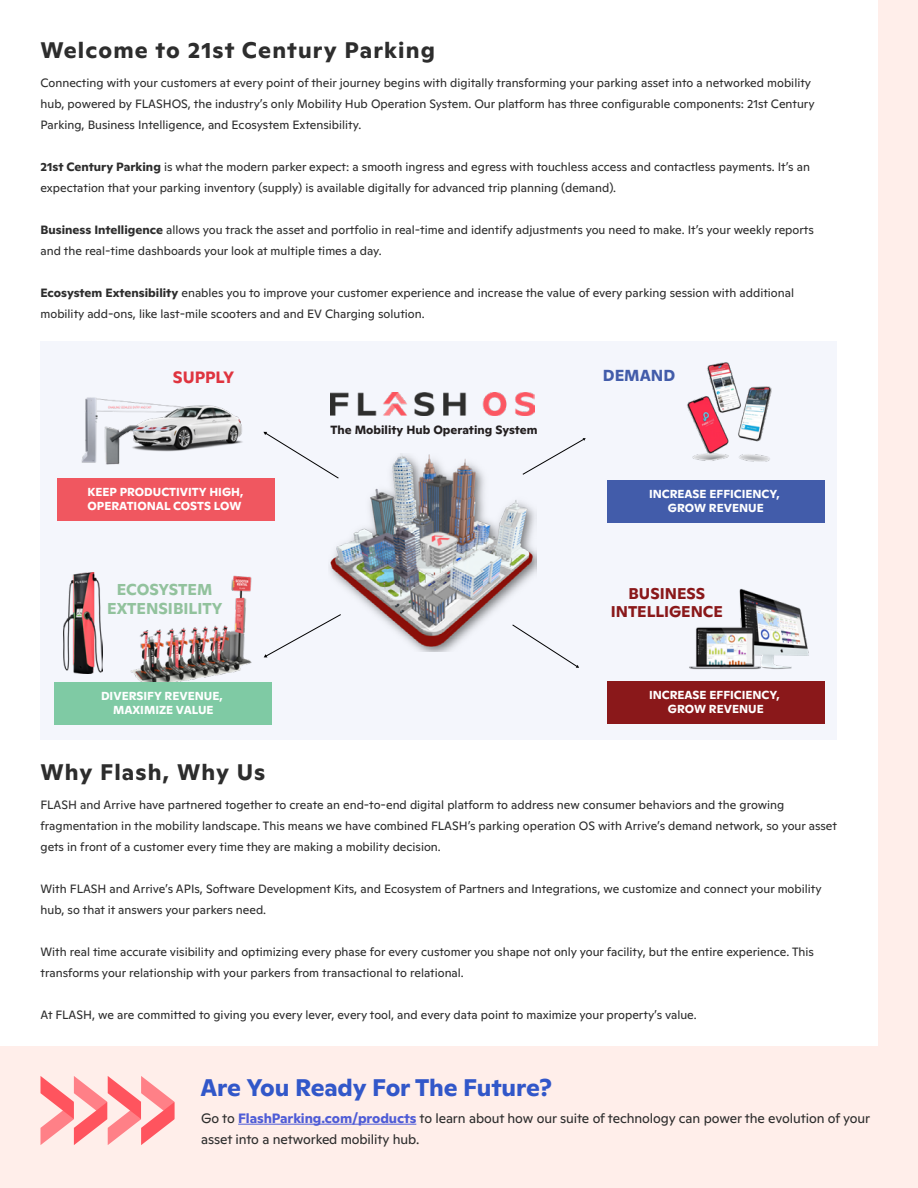
<style>
.page{position:relative;width:918px;height:1188px;background:#ffeeea}
.page>*{position:absolute;margin:0;border:0;box-sizing:border-box;transform-origin:0 0}
.t1{font:700 24px "ABC Ginto Normal";letter-spacing:-.005em;color:#3257c9}
.t2{font:700 22.5px "ABC Ginto Normal";letter-spacing:.05em;color:#2d2d2d}
.t3{font:700 16.35px "ABC Ginto Normal";color:#df343f}
.t4{font:700 15.9px "ABC Ginto Normal";color:#425caa}
.t5{font:700 15.75px/18.9px "ABC Ginto Normal";color:#92c29d;text-align:center}
.t6{font:700 15.6px/18.6px "ABC Ginto Normal";color:#8a181a;text-align:center}
.t7{font:13.5px/21px "ABC Ginto Normal";letter-spacing:-.005em;color:#2d2d2d}
.t8{font:12px/21px "ABC Ginto Normal";color:#2d2d2d}
.t9{font:700 11.85px "ABC Ginto Normal";color:#231f20}
.t10{font:700 11.55px/14px "ABC Ginto Normal";color:#fff;text-align:center}
.s1{font-weight:700}
.s2{font-weight:700;color:#4f5cd6}
</style>
<div class="page">
<div style="left:0;top:0;width:878px;height:1045px;background:#fff"></div>
<hr style="left:238px;top:1124px;width:178px;height:1px;background:#4f5cd6">
<svg style="left:40px;top:1076px;width:134px;height:69px"></svg>
<div style="left:40px;top:341px;width:797px;height:398px;background:#f4f6fc"></div>
<img style="left:329px;top:453px;width:208px;height:199px">
<img style="left:689px;top:588px;width:120px;height:82px">
<img style="left:64px;top:573px;width:38px;height:100px">
<img style="left:81px;top:397px;width:162px;height:68px">
<img style="left:331px;top:392px;width:203px;height:24px">
<img style="left:687px;top:362px;width:85px;height:100px">
<img style="left:130px;top:575px;width:122px;height:107px">
<div style="left:57px;top:478px;width:218px;height:42px;background:#f05760"></div>
<div style="left:55px;top:682px;width:217px;height:42px;background:#7fcaa4"></div>
<div style="left:607px;top:681px;width:218px;height:42px;background:#8a181a"></div>
<div style="left:607px;top:480px;width:218px;height:43px;background:#425caa"></div>
<svg style="left:263px;top:432px;width:76px;height:47px"></svg>
<svg style="left:264px;top:614px;width:77px;height:43px"></svg>
<svg style="left:512px;top:624px;width:67px;height:44px"></svg>
<svg style="left:522px;top:438px;width:64px;height:37px"></svg>
<h2 class="t2" style="left:40px;top:36px;width:396px">Welcome to 21st Century Parking</h2>
<p class="t8" style="left:40px;top:72px;width:776px">Connecting with your customers at every point of their journey begins with digitally transforming your parking asset into a networked mobility hub, powered by FLASHOS, the industry’s only Mobility Hub Operation System. Our platform has three configurable components: 21st Century<br>Parking, Business Intelligence, and Ecosystem Extensibility.</p>
<p class="t8" style="left:40px;top:156px;width:771px"><span class="s1">21st Century Parking</span> is what the modern parker expect: a smooth ingress and egress with touchless access and contactless payments. It’s an expectation that your parking inventory (supply) is available digitally for advanced trip planning (demand).</p>
<p class="t8" style="left:40px;top:219px;width:775px"><span class="s1">Business Intelligence</span> allows you track the asset and portfolio in real-time and identify adjustments you need to make. It’s your weekly reports and the real-time dashboards your look at multiple times a day.</p>
<p class="t8" style="left:40px;top:282px;width:755px"><span class="s1">Ecosystem Extensibility</span> enables you to improve your customer experience and increase the value of every parking session with additional mobility add-ons, like last-mile scooters and and EV Charging solution.</p>
<h3 class="t3" style="left:173px;top:367px;width:63px">SUPPLY</h3>
<p class="t10" style="left:88px;top:485px;width:157px;text-align:left">KEEP PRODUCTIVITY HIGH,<br>OPERATIONAL COSTS LOW</p>
<p class="t9" style="left:331px;top:422px;width:208px">The Mobility Hub Operating System</p>
<h3 class="t4" style="left:603px;top:365px;width:74px">DEMAND</h3>
<p class="t10" style="left:649px;top:487px;width:132px">INCREASE EFFICIENCY,<br>GROW REVENUE</p>
<h3 class="t5" style="left:107px;top:580px;width:117px">ECOSYSTEM<br>EXTENSIBILITY</h3>
<h3 class="t6" style="left:611px;top:584px;width:114px">BUSINESS<br>INTELLIGENCE</h3>
<p class="t10" style="left:101px;top:689px;width:123px">DIVERSIFY REVENUE,<br>MAXIMIZE VALUE</p>
<p class="t10" style="left:649px;top:687px;width:132px">INCREASE EFFICIENCY,<br>GROW REVENUE</p>
<h2 class="t2" style="left:40px;top:758px;width:226px">Why Flash, Why Us</h2>
<p class="t8" style="left:40px;top:794px;width:798px">FLASH and Arrive have partnered together to create an end-to-end digital platform to address new consumer behaviors and the growing fragmentation in the mobility landscape. This means we have combined FLASH’s parking operation OS with Arrive’s demand network, so your asset gets in front of a customer every time they are making a mobility decision.</p>
<p class="t8" style="left:40px;top:878px;width:783px">With FLASH and Arrive’s APIs, Software Development Kits, and Ecosystem of Partners and Integrations, we customize and connect your mobility hub, so that it answers your parkers need.</p>
<p class="t8" style="left:40px;top:941px;width:775px">With real time accurate visibility and optimizing every phase for every customer you shape not only your facility, but the entire experience. This transforms your relationship with your parkers from transactional to relational.</p>
<p class="t8" style="left:40px;top:1004px;width:658px">At FLASH, we are committed to giving you every lever, every tool, and every data point to maximize your property’s value.</p>
<h1 class="t1" style="left:201px;top:1073px;width:353px">Are You Ready For The Future?</h1>
<p class="t7" style="left:201px;top:1107px;width:671px">Go to <span class="s2">FlashParking.com/products</span> to learn about how our suite of technology can power the evolution of your asset into a networked mobility hub.</p>
</div>
